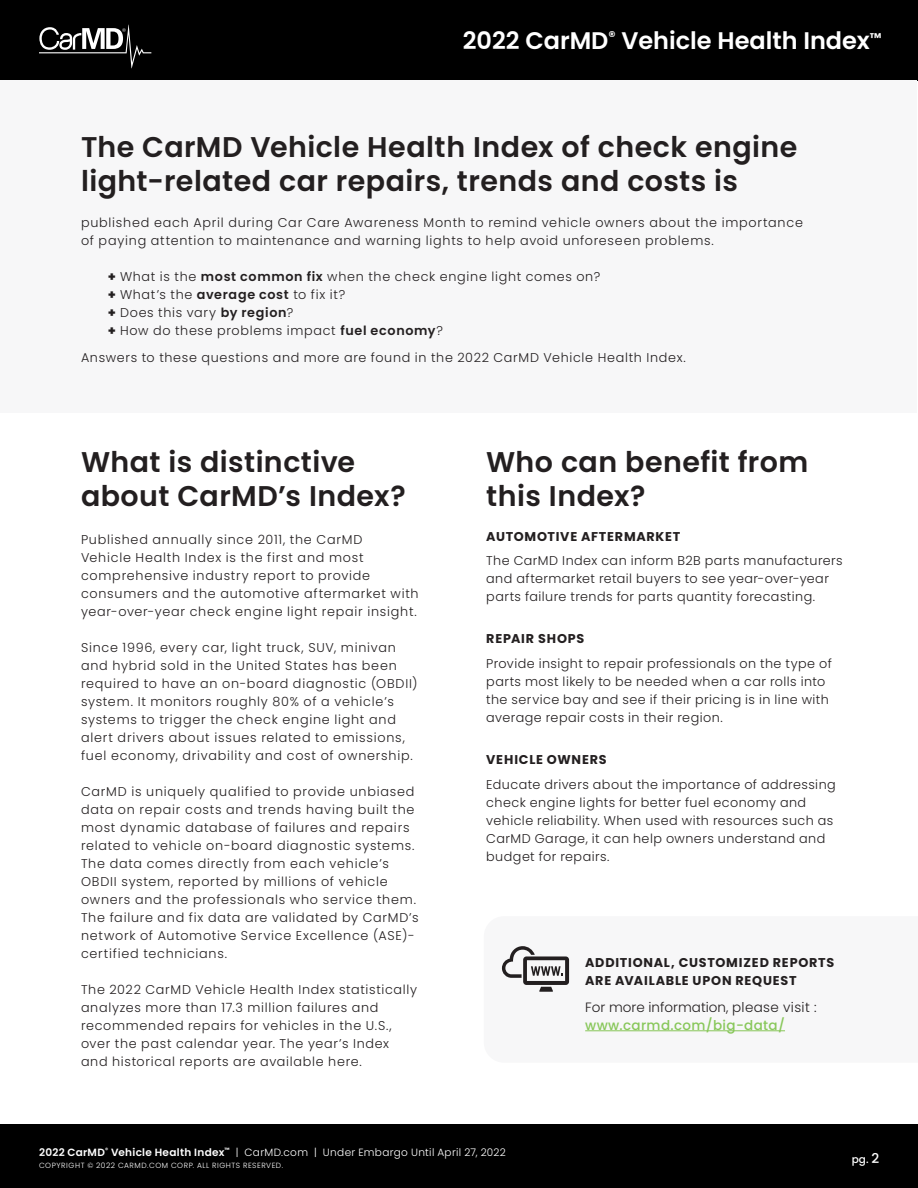
<style>
.page{position:relative;width:918px;height:1188px;background:#fff}
.page>*{position:absolute;margin:0;border:0;box-sizing:border-box;transform-origin:0 0}
.t1{font:600 28.5px/34.5px "Poppins";letter-spacing:.015em;color:#231f20}
.t2{font:600 24px "Poppins";color:#fff}
.t3{font:300 13.5px/18px "Poppins";color:#231f20}
.t4{font:300 12.75px/18px "Poppins";letter-spacing:.055em;color:#231f20}
.t5{font:300 12.75px/18px "Poppins";letter-spacing:.035em;color:#231f20}
.t6{font:700 12.75px/18px "Poppins";letter-spacing:.06em;color:#231f20}
.t7{font:300 10.5px "Poppins";letter-spacing:.03em;color:#fff}
.t8{font:500 10.5px "Poppins";color:#fff}
.t9{font:300 7.5px "Poppins";letter-spacing:.075em;color:#fff}
.s1{font-weight:800}
.s2{font-weight:600}
.s3{font-weight:500;color:#88c75a}
.s4{font-size:13.5px}
</style>
<div class="page">
<div style="left:0;top:1124px;width:918px;height:64px;background:#000"></div>
<div style="left:0;top:0;width:918px;height:81px;background:#000"></div>
<svg style="left:39px;top:25px;width:112px;height:43px"></svg>
<div style="left:1px;top:81px;width:916px;height:332px;background:#f7f7f8"></div>
<hr style="left:585px;top:1030px;width:200px;height:1px;background:#88c75a">
<svg style="left:502px;top:946px;width:67px;height:46px"></svg>
<h2 class="t2" style="left:463px;top:27px;width:420px">2022 CarMD<sup>®</sup> Vehicle Health Index<sup>™</sup></h2>
<p class="t1" style="left:81px;top:130px;width:718px">The CarMD Vehicle Health Index of check engine light-related car repairs, trends and costs is</p>
<p class="t4" style="left:81px;top:214px;width:723px">published each April during Car Care Awareness Month to remind vehicle owners about the importance of paying attention to maintenance and warning lights to help avoid unforeseen problems.</p>
<p class="t4" style="left:108px;top:268px;width:494px"><span class="s1">+</span> What is the <span class="s2">most common fix</span> when the check engine light comes on?</p>
<p class="t4" style="left:108px;top:286px;width:239px"><span class="s1">+</span> What’s the <span class="s2">average cost</span> to fix it?</p>
<p class="t4" style="left:108px;top:304px;width:187px"><span class="s1">+</span> Does this vary <span class="s2">by region</span>?</p>
<p class="t4" style="left:108px;top:322px;width:337px"><span class="s1">+</span> How do these problems impact <span class="s2">fuel economy</span>?</p>
<p class="t4" style="left:81px;top:349px;width:606px">Answers to these questions and more are found in the 2022 CarMD Vehicle Health Index.</p>
<p class="t1" style="left:81px;top:445px;width:276px">What is distinctive</p>
<p class="t1" style="left:81px;top:479px;width:326px">about CarMD’s Index?</p>
<p class="t4" style="left:81px;top:531px;width:339px">Published annually since 2011, the CarMD<br>Vehicle Health Index is the first and most comprehensive industry report to provide consumers and the automotive aftermarket with year-over-year check engine light repair insight.</p>
<p class="t4" style="left:81px;top:639px;width:338px">Since 1996, every car, light truck, SUV, minivan and hybrid sold in the United States has been required to have an on-board diagnostic (OBDII) system. It monitors roughly 80% of a vehicle’s systems to trigger the check engine light and alert drivers about issues related to emissions, fuel economy, drivability and cost of ownership.</p>
<p class="t4" style="left:81px;top:783px;width:339px">CarMD is uniquely qualified to provide unbiased data on repair costs and trends having built the most dynamic database of failures and repairs related to vehicle on-board diagnostic systems.<br>The data comes directly from each vehicle’s OBDII system, reported by millions of vehicle owners and the professionals who service them.<br>The failure and fix data are validated by CarMD’s network of Automotive Service Excellence (ASE)- certified technicians.</p>
<p class="t4" style="left:81px;top:981px;width:338px">The 2022 CarMD Vehicle Health Index statistically analyzes more than 17.3 million failures and recommended repairs for vehicles in the U.S., over the past calendar year. The year’s Index and historical reports are available here.</p>
<p class="t1" style="left:486px;top:445px;width:324px">Who can benefit from this Index?</p>
<p class="t6" style="left:486px;top:527px;width:196px">AUTOMOTIVE AFTERMARKET</p>
<p class="t5" style="left:486px;top:552px;width:358px">The CarMD Index can inform B2B parts manufacturers and aftermarket retail buyers to see year-over-year parts failure trends for parts quantity forecasting.</p>
<p class="t6" style="left:486px;top:630px;width:100px">REPAIR SHOPS</p>
<p class="t5" style="left:486px;top:655px;width:347px">Provide insight to repair professionals on the type of parts most likely to be needed when a car rolls into the service bay and see if their pricing is in line with average repair costs in their region.</p>
<p class="t6" style="left:486px;top:751px;width:122px">VEHICLE OWNERS</p>
<p class="t5" style="left:486px;top:775px;width:351px">Educate drivers about the importance of addressing check engine lights for better fuel economy and vehicle reliability. When used with resources such as CarMD Garage, it can help owners understand and budget for repairs.</p>
<p class="t6" style="left:585px;top:953px;width:251px">ADDITIONAL, CUSTOMIZED REPORTS<br>ARE AVAILABLE UPON REQUEST</p>
<p class="t3" style="left:585px;top:998px;width:233px">For more information, please visit : <span class="s3">www.carmd.com/big-data/</span></p>
<p class="t7" style="left:39px;top:1146px;width:468px"><span class="s2">2022 CarMD</span><sup>®</sup> <span class="s2">Vehicle Health Index</span><sup>™</sup> | CarMD.com | Under Embargo Until April 27, 2022</p>
<p class="t9" style="left:39px;top:1161px;width:246px">COPYRIGHT © 2022 CARMD.COM CORP. ALL RIGHTS RESERVED.</p>
<p class="t8" style="left:852px;top:1153px;width:29px">pg. <span class="s4">2</span></p>
</div>
